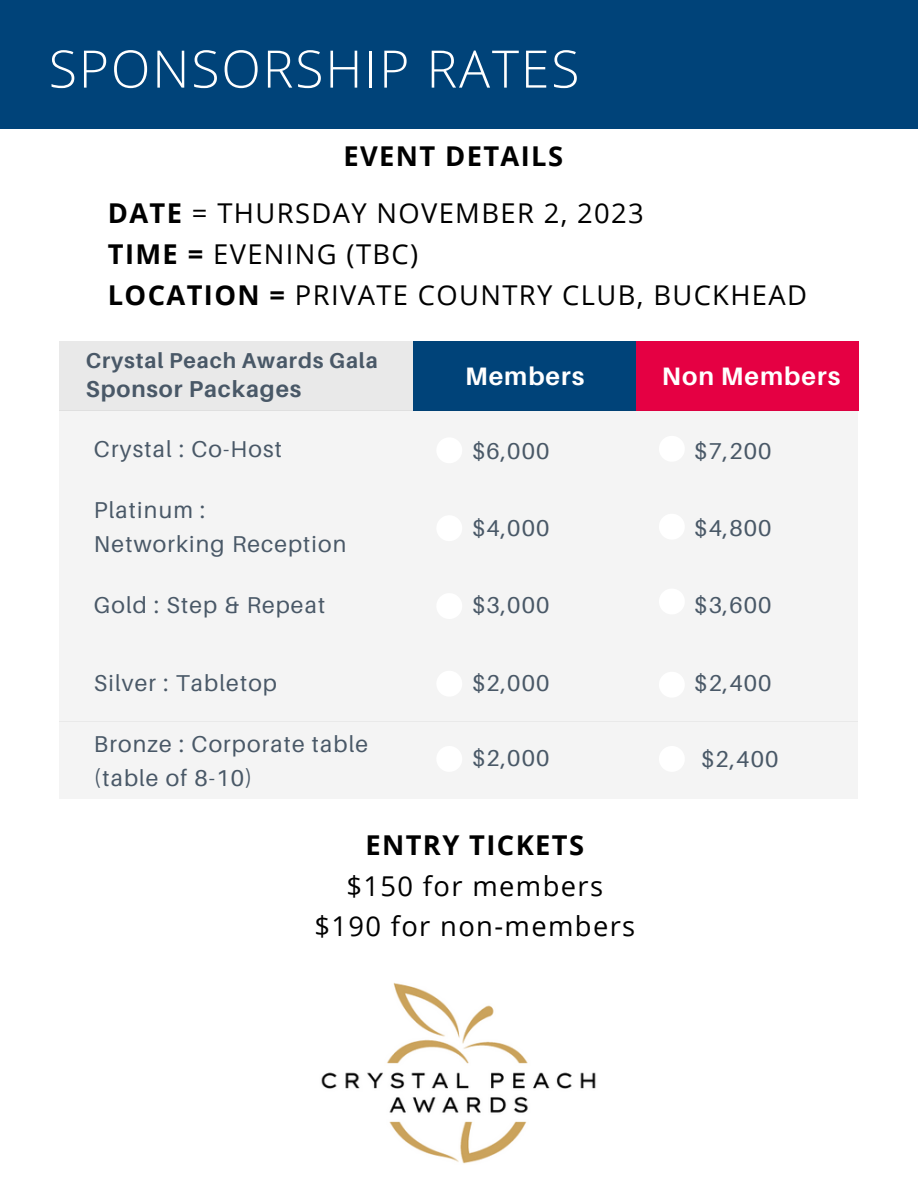
<style>
.page{position:relative;width:918px;height:1188px;background:#fff}
.page>*{position:absolute;margin:0;border:0;box-sizing:border-box;transform-origin:0 0}
.t1{font:300 51.75px "Open Sans";letter-spacing:.035em;color:#fff}
.t2{font:27.3px/40.5px "Open Sans";letter-spacing:.05em;color:#000}
.t3{font:700 27.3px "Open Sans";letter-spacing:.05em;color:#000}
.t4{font:700 25.2px "Aileron";letter-spacing:.04em;color:#fff}
.t5{font:700 23.1px "Aileron";letter-spacing:.04em;color:#495867}
.t6{font:22.95px/34.5px "Aileron";letter-spacing:.05em;color:#495867}
.t7{font:700 21.6px "Aileron";letter-spacing:.04em;color:#495867}
.s1{font-weight:700}
</style>
<div class="page">
<div style="left:59px;top:341px;width:355px;height:70px;background:#e9e9e9"></div>
<div style="left:413px;top:341px;width:223px;height:70px;background:#004379"></div>
<div style="left:636px;top:341px;width:223px;height:70px;background:#e50043"></div>
<div style="left:59px;top:411px;width:799px;height:77px;background:#f4f4f4"></div>
<div style="left:59px;top:489px;width:799px;height:77px;background:#f4f4f4"></div>
<div style="left:59px;top:566px;width:799px;height:78px;background:#f4f4f4"></div>
<div style="left:59px;top:644px;width:799px;height:78px;background:#f4f4f4"></div>
<svg style="left:437px;top:671px;width:25px;height:25px"></svg>
<svg style="left:659px;top:514px;width:25px;height:25px"></svg>
<svg style="left:437px;top:594px;width:25px;height:25px"></svg>
<svg style="left:659px;top:589px;width:25px;height:25px"></svg>
<svg style="left:659px;top:672px;width:25px;height:25px"></svg>
<svg style="left:437px;top:516px;width:25px;height:25px"></svg>
<svg style="left:437px;top:438px;width:25px;height:25px"></svg>
<svg style="left:659px;top:436px;width:25px;height:25px"></svg>
<div style="left:59px;top:721px;width:799px;height:78px;background:#f4f4f4"></div>
<svg style="left:659px;top:746px;width:25px;height:25px"></svg>
<div style="left:0;top:0;width:918px;height:128px;background:#004379"></div>
<svg style="left:437px;top:746px;width:25px;height:25px"></svg>
<img style="left:321px;top:983px;width:275px;height:181px">
<h1 class="t1" style="left:49px;top:32px;width:532px">SPONSORSHIP RATES</h1>
<p class="t2" style="left:108px;top:127px;width:538px;line-height:57px;text-indent:236px"><span class="s1">EVENT DETAILS<br>DATE</span> = THURSDAY NOVEMBER 2, 2023</p>
<p class="t2" style="left:108px;top:233px;width:701px"><span class="s1">TIME =</span> EVENING (TBC)<br><span class="s1">LOCATION =</span> PRIVATE COUNTRY CLUB, BUCKHEAD</p>
<p class="t7" style="left:86px;top:347px;width:293px">Crystal Peach Awards Gala</p>
<p class="t5" style="left:86px;top:375px;width:217px">Sponsor Packages</p>
<p class="t6" style="left:94px;top:432px;width:189px">Crystal : Co-Host</p>
<p class="t6" style="left:94px;top:492px;width:254px">Platinum :<br>Networking Reception</p>
<p class="t6" style="left:94px;top:587px;width:233px">Gold : Step &amp; Repeat</p>
<p class="t6" style="left:94px;top:666px;width:185px">Silver : Tabletop</p>
<p class="t6" style="left:94px;top:726px;width:276px">Bronze : Corporate table (table of 8-10)</p>
<p class="t4" style="left:465px;top:360px;width:121px">Members</p>
<p class="t4" style="left:662px;top:360px;width:180px">Non Members</p>
<p class="t6" style="left:472px;top:433px;width:79px">$6,000</p>
<p class="t6" style="left:694px;top:433px;width:79px">$7,200</p>
<p class="t6" style="left:472px;top:510px;width:79px">$4,000</p>
<p class="t6" style="left:694px;top:510px;width:79px">$4,800</p>
<p class="t6" style="left:472px;top:587px;width:79px">$3,000</p>
<p class="t6" style="left:694px;top:587px;width:79px">$3,600</p>
<p class="t6" style="left:472px;top:666px;width:79px">$2,000</p>
<p class="t6" style="left:694px;top:666px;width:79px">$2,400</p>
<p class="t6" style="left:472px;top:740px;width:79px">$2,000</p>
<p class="t6" style="left:701px;top:741px;width:79px">$2,400</p>
<p class="t3" style="left:366px;top:826px;width:220px">ENTRY TICKETS</p>
<p class="t2" style="left:314px;top:865px;width:322px;text-align:center">$150 for members $190 for non-members</p>
</div>
